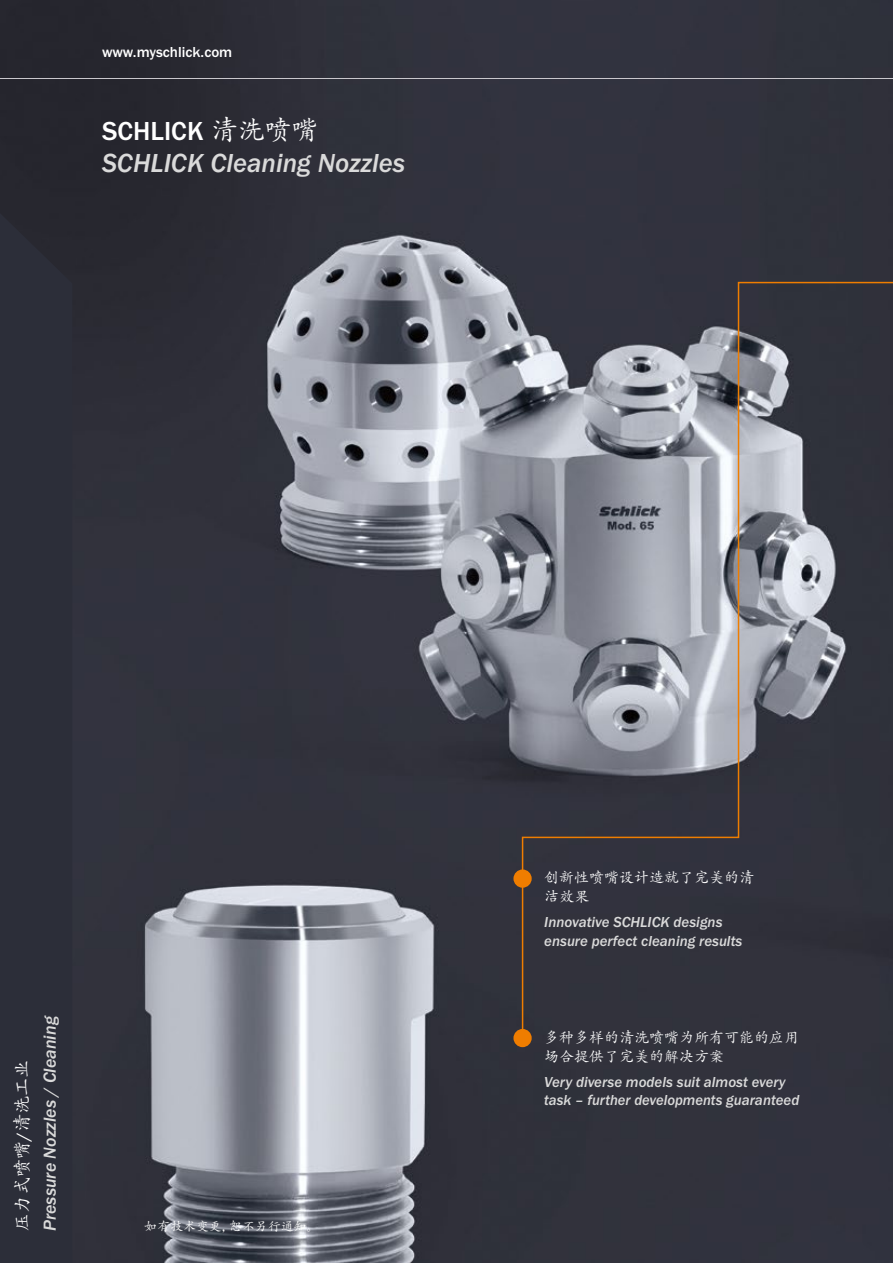
<style>
.page{position:relative;width:893px;height:1263px;background:#fff}
.page>*{position:absolute;margin:0;border:0;box-sizing:border-box;transform-origin:0 0}
.t1{font:italic 500 27px "Franklin Gothic Itc T";color:#dadada}
.t2{font:500 27px "Franklin Gothic Itc T";color:#fff}
.t3{font:italic 500 18px "Franklin Gothic Itc T";color:#dadada}
.t4{font:18px "Adobe Kaiti Std";color:#fff}
.t5{font:italic 500 15px/18.8px "Franklin Gothic Itc T";color:#dadada}
.t6{font:15px/18.8px "Adobe Kaiti Std";color:#fff}
.t7{font:500 15px "Franklin Gothic Itc T";color:#fff}
.t8{font:12.75px "Adobe Kaiti Std";letter-spacing:.01em;color:#fff}
.s1{font-family:"Adobe Kaiti Std";font-weight:400}
.s2{font-family:"Franklin Gothic Itc T";font-weight:500}
</style>
<div class="page">
<img style="left:0;top:0;width:893px;height:1263px">
<svg style="left:521px;top:281px;width:372px;height:758px;background:#5f616a"></svg>
<div style="left:513px;top:869px;width:19px;height:19px;background:#ef7d00;border-radius:50%"></div>
<div style="left:513px;top:1029px;width:19px;height:18px;background:#ef7d00;border-radius:50%"></div>
<hr style="left:0;top:78px;width:893px;height:1px;background:#c9c7cc">
<div style="left:0;top:201px;width:72px;height:1062px;background:#2c2e39"></div>
<p class="t7" style="left:102px;top:44px;width:132px">www.myschlick.com</p>
<p class="t7" style="left:137px;top:44px;width:116px">duesen-schlick.de</p>
<p class="t2" style="left:102px;top:115px;width:218px">SCHLICK <span class="s1">清洗喷嘴</span></p>
<p class="t1" style="left:102px;top:147px;width:305px">SCHLICK Cleaning Nozzles</p>
<p class="t4" style="left:11px;top:1231px;width:172px;rotate:-90deg">压力式喷嘴<span class="s2">/</span>清洗工业</p>
<p class="t3" style="left:39px;top:1231px;width:217px;rotate:-90deg">Pressure Nozzles / Cleaning</p>
<p class="t8" style="left:145px;top:1219px;width:176px">如有技术变更，恕不另行通知。</p>
<p class="t6" style="left:544px;top:868px;width:211px">创新性喷嘴设计造就了完美的清洁效果</p>
<p class="t5" style="left:544px;top:913px;width:200px">Innovative SCHLICK designs ensure perfect cleaning results</p>
<p class="t6" style="left:544px;top:1028px;width:256px">多种多样的清洗喷嘴为所有可能的应用场合提供了完美的解决方案</p>
<p class="t5" style="left:544px;top:1072px;width:257px">Very diverse models suit almost every task – further developments guaranteed</p>
</div>
